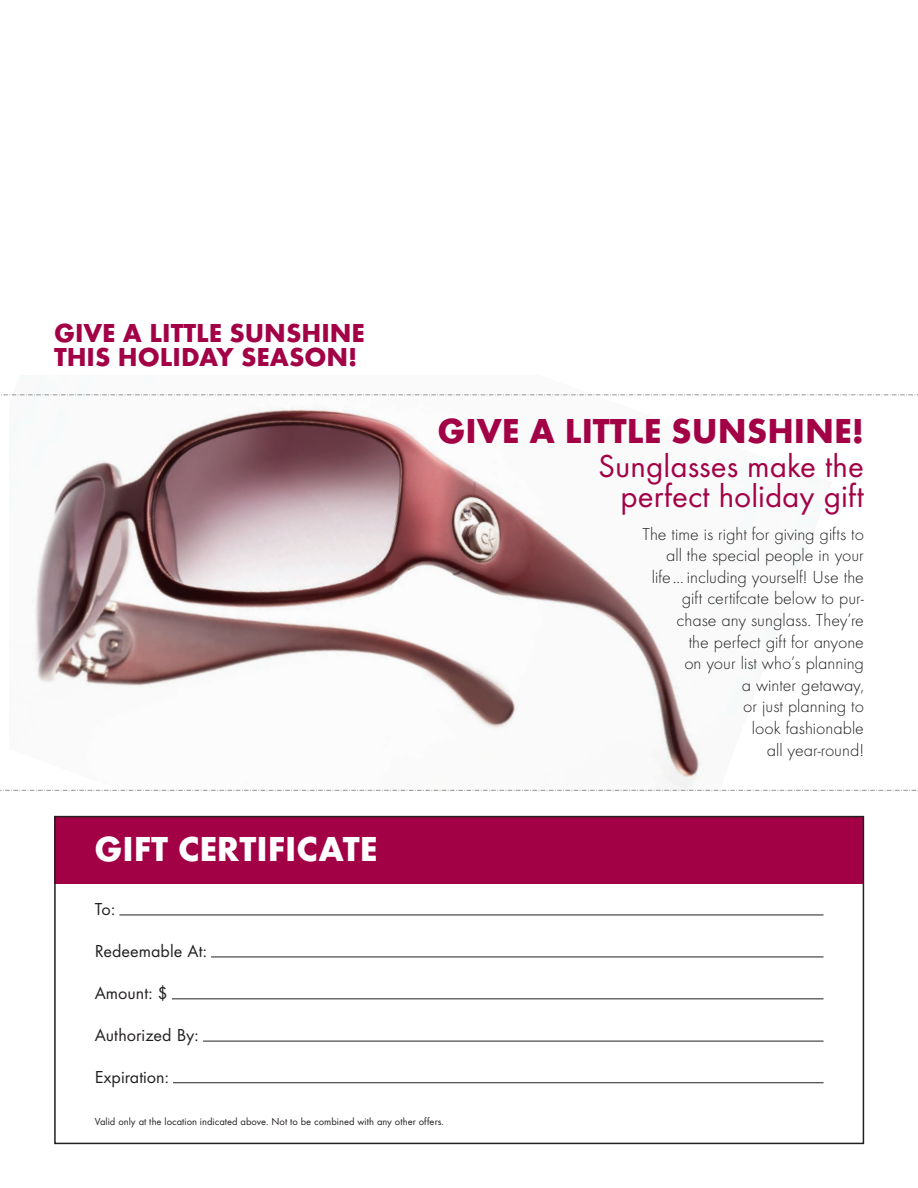
<style>
.page{position:relative;width:918px;height:1188px;background:#fff}
.page>*{position:absolute;margin:0;border:0;box-sizing:border-box;transform-origin:0 0}
.t1{font:700 36px "Futura T";color:#a30146}
.t2{font:700 36px "Futura T";color:#fff}
.t3{font:33px/30px "Futura T";color:#a30146;text-align:right}
.t4{font:700 27px/24px "Futura T";color:#a30146}
.t5{font:300 18px/21.6px "Futura T";color:#231f20;text-align:right}
.t6{font:18px "Futura T";color:#231f20}
.t7{font:10.5px "Futura T";color:#231f20}
</style>
<div class="page">
<div style="left:54px;top:816px;width:810px;height:67px;background:#a30146"></div>
<div style="left:54px;top:816px;width:810px;height:328px;border:2px solid #231f20"></div>
<img style="left:11px;top:395px;width:821px;height:395px">
<hr style="left:119px;top:915px;width:705px;height:1px;background:#231f20">
<hr style="left:211px;top:957px;width:613px;height:1px;background:#231f20">
<hr style="left:172px;top:998px;width:652px;height:1px;background:#231f20">
<hr style="left:203px;top:1041px;width:621px;height:1px;background:#231f20">
<hr style="left:173px;top:1082px;width:651px;height:1px;background:#231f20">
<svg style="left:1px;top:394px;width:917px;height:1px"></svg>
<svg style="left:0;top:790px;width:918px;height:1px"></svg>
<h3 class="t4" style="left:54px;top:321px;width:312px">GIVE A LITTLE SUNSHINE<br>THIS HOLIDAY SEASON!</h3>
<h1 class="t2" style="left:95px;top:828px;width:284px">GIFT CERTIFICATE</h1>
<h1 class="t1" style="left:437px;top:409px;width:428px">GIVE A LITTLE SUNSHINE!</h1>
<h2 class="t3" style="left:598px;top:450px;width:267px">Sunglasses make the perfect holiday gift</h2>
<p class="t5" style="left:643px;top:523px;width:223px">The time is right for giving gifts to all the special people in your life... including yourself! Use the gift certifcate below to pur&shy;chase any sunglass. They’re<br>the perfect gift for anyone<br>on your list who’s planning<br>a winter getaway,<br>or just planning to<br>look fashionable<br>all year-round!</p>
<p class="t6" style="left:95px;top:898px;width:22px">To:</p>
<p class="t6" style="left:95px;top:940px;width:114px">Redeemable At:</p>
<p class="t6" style="left:95px;top:982px;width:75px">Amount: $</p>
<p class="t6" style="left:95px;top:1024px;width:105px">Authorized By:</p>
<p class="t6" style="left:95px;top:1066px;width:76px">Expiration:</p>
<p class="t7" style="left:95px;top:1115px;width:350px">Valid only at the location indicated above. Not to be combined with any other offers.</p>
</div>
